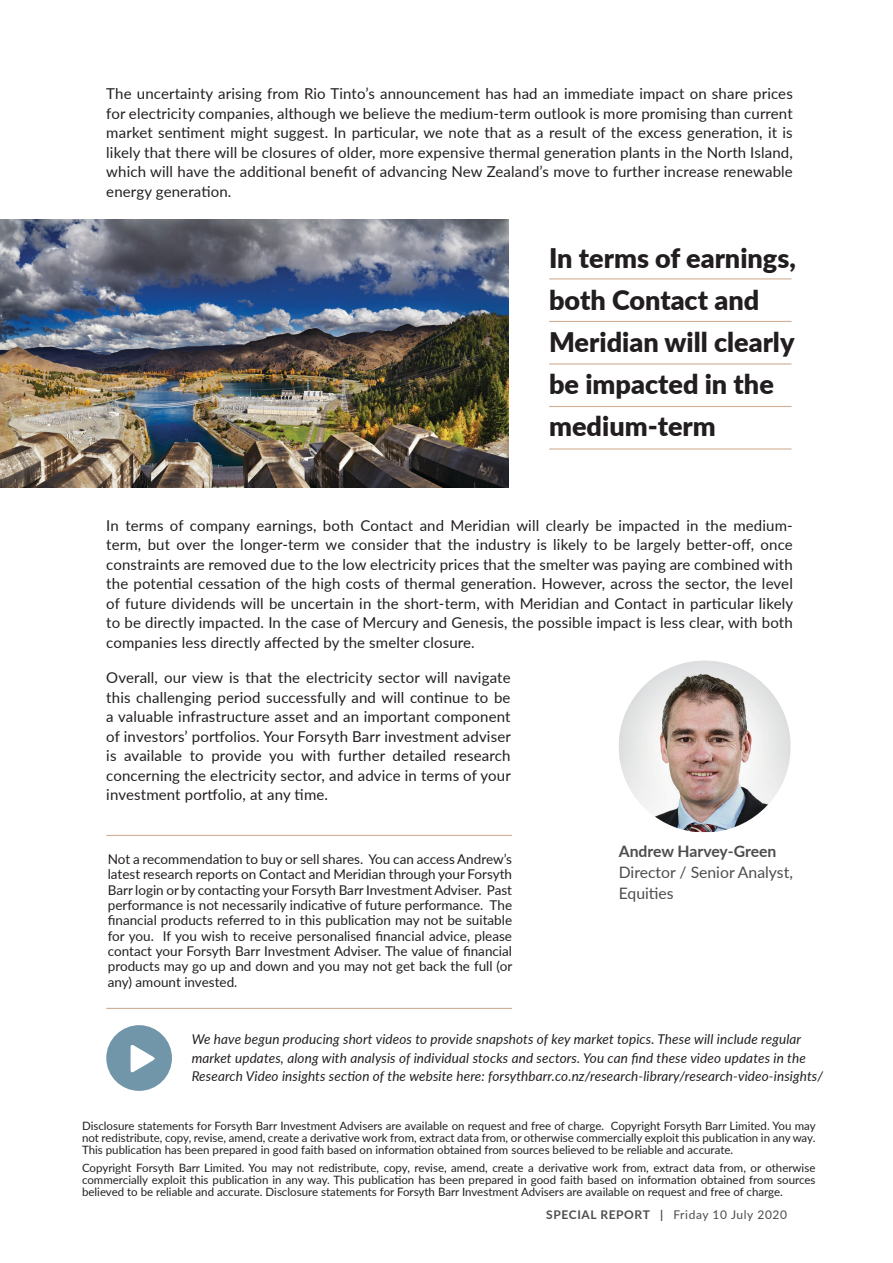
<style>
.page{position:relative;width:893px;height:1263px;background:#fff}
.page>*{position:absolute;margin:0;border:0;box-sizing:border-box;transform-origin:0 0}
._01_FB_Body_Copy_DRO{font:900 27px/42px "Lato";color:#221e1f}
._01_FB_Body_Copy{font:15.75px "Lato";color:#4d4d4f}
._01_FB_Body_Copy-2{font:700 15.75px "Lato";letter-spacing:-.005em;color:#4d4d4f}
._01_FB_Body_Copy_DRO-2{font:15px/19.5px "Lato";letter-spacing:.01em;color:#231f20;text-align:justify}
._00_FB_Footnote_styl{font:13.5px/15.3px "Lato";color:#231f20;text-align:justify}
._01_FB_Body_Copy-3{font:italic 13.5px/18px "Lato";letter-spacing:.01em;color:#231f20}
.t1{font:12px "Lato";letter-spacing:.05em;color:#4d4d4f}
._00_FB_Footnote_styl-2{font:11.55px/12px "Lato";color:#231f20;text-align:justify}
.s1{font-weight:700}
</style>
<div class="page">
<hr style="left:106px;top:835px;width:406px;height:1px;background:#d1af95">
<hr style="left:106px;top:1008px;width:406px;height:1px;background:#d1af95">
<svg style="left:106px;top:1025px;width:66px;height:66px"></svg>
<img style="left:619px;top:661px;width:171px;height:171px">
<img style="left:0;top:219px;width:508px;height:268px">
<hr style="left:549px;top:278px;width:242px;height:1px;background:#d1af95">
<hr style="left:549px;top:321px;width:242px;height:1px;background:#d1af95">
<hr style="left:549px;top:363px;width:242px;height:1px;background:#d1af95">
<hr style="left:549px;top:406px;width:242px;height:1px;background:#d1af95">
<hr style="left:549px;top:448px;width:242px;height:2px;background:#d1af95">
<p class="_01_FB_Body_Copy_DRO-2" style="left:106px;top:83px;width:688px">The uncertainty arising from Rio Tinto’s announcement has had an immediate impact on share prices for electricity companies, although we believe the medium-term outlook is more promising than current market sentiment might suggest. In particular, we note that as a result of the excess generation, it is likely that there will be closures of older, more expensive thermal generation plants in the North Island, which will have the additional benefit of advancing New Zealand’s move to further increase renewable energy generation.</p>
<p class="_01_FB_Body_Copy_DRO" style="left:549px;top:236px;width:248px">In terms of earnings, both Contact and<br>Meridian will clearly be impacted in the</p>
<p class="_01_FB_Body_Copy_DRO" style="left:549px;top:404px;width:168px">medium-term</p>
<p class="_01_FB_Body_Copy_DRO-2" style="left:106px;top:515px;width:688px">In terms of company earnings, both Contact and Meridian will clearly be impacted in the medium&shy;term, but over the longer-term we consider that the industry is likely to be largely better-off, once constraints are removed due to the low electricity prices that the smelter was paying are combined with the potential cessation of the high costs of thermal generation. However, across the sector, the level of future dividends will be uncertain in the short-term, with Meridian and Contact in particular likely to be directly impacted. In the case of Mercury and Genesis, the possible impact is less clear, with both companies less directly affected by the smelter closure.</p>
<p class="_01_FB_Body_Copy_DRO-2" style="left:106px;top:668px;width:406px">Overall, our view is that the electricity sector will navigate this challenging period successfully and will continue to be a valuable infrastructure asset and an important component of investors’ portfolios. Your Forsyth Barr investment adviser is available to provide you with further detailed research concerning the electricity sector, and advice in terms of your investment portfolio, at any time.</p>
<p class="_00_FB_Footnote_styl" style="left:108px;top:851px;width:406px">Not a recommendation to buy or sell shares. You can access Andrew’s latest research reports on Contact and Meridian through your Forsyth Barr login or by contacting your Forsyth Barr Investment Adviser. Past performance is not necessarily indicative of future performance. The financial products referred to in this publication may not be suitable for you. If you wish to receive personalised financial advice, please contact your Forsyth Barr Investment Adviser. The value of financial products may go up and down and you may not get back the full (or any) amount invested.</p>
<p class="_01_FB_Body_Copy-2" style="left:619px;top:839px;width:159px">Andrew Harvey-Green</p>
<p class="_01_FB_Body_Copy" style="left:619px;top:861px;width:176px">Director / Senior Analyst,</p>
<p class="_01_FB_Body_Copy" style="left:619px;top:882px;width:56px">Equities</p>
<p class="_01_FB_Body_Copy-3" style="left:192px;top:1030px;width:633px">We have begun producing short videos to provide snapshots of key market topics. These will include regular market updates, along with analysis of individual stocks and sectors. You can find these video updates in the<br>Research Video insights section of the website here: forsythbarr.co.nz/research-library/research-video-insights/</p>
<p class="_00_FB_Footnote_styl-2" style="left:82px;top:1120px;width:735px">Disclosure statements for Forsyth Barr Investment Advisers are available on request and free of charge. Copyright Forsyth Barr Limited. You may not redistribute, copy, revise, amend, create a derivative work from, extract data from, or otherwise commercially exploit this publication in any way.<br>This publication has been prepared in good faith based on information obtained from sources believed to be reliable and accurate.</p>
<p class="_00_FB_Footnote_styl-2" style="left:82px;top:1162px;width:735px">Copyright Forsyth Barr Limited. You may not redistribute, copy, revise, amend, create a derivative work from, extract data from, or otherwise commercially exploit this publication in any way. This publication has been prepared in good faith based on information obtained from sources believed to be reliable and accurate. Disclosure statements for Forsyth Barr Investment Advisers are available on request and free of charge.</p>
<p class="t1" style="left:546px;top:1206px;width:242px"><span class="s1">SPECIAL REPORT |</span> Friday 10 July 2020</p>
</div>
